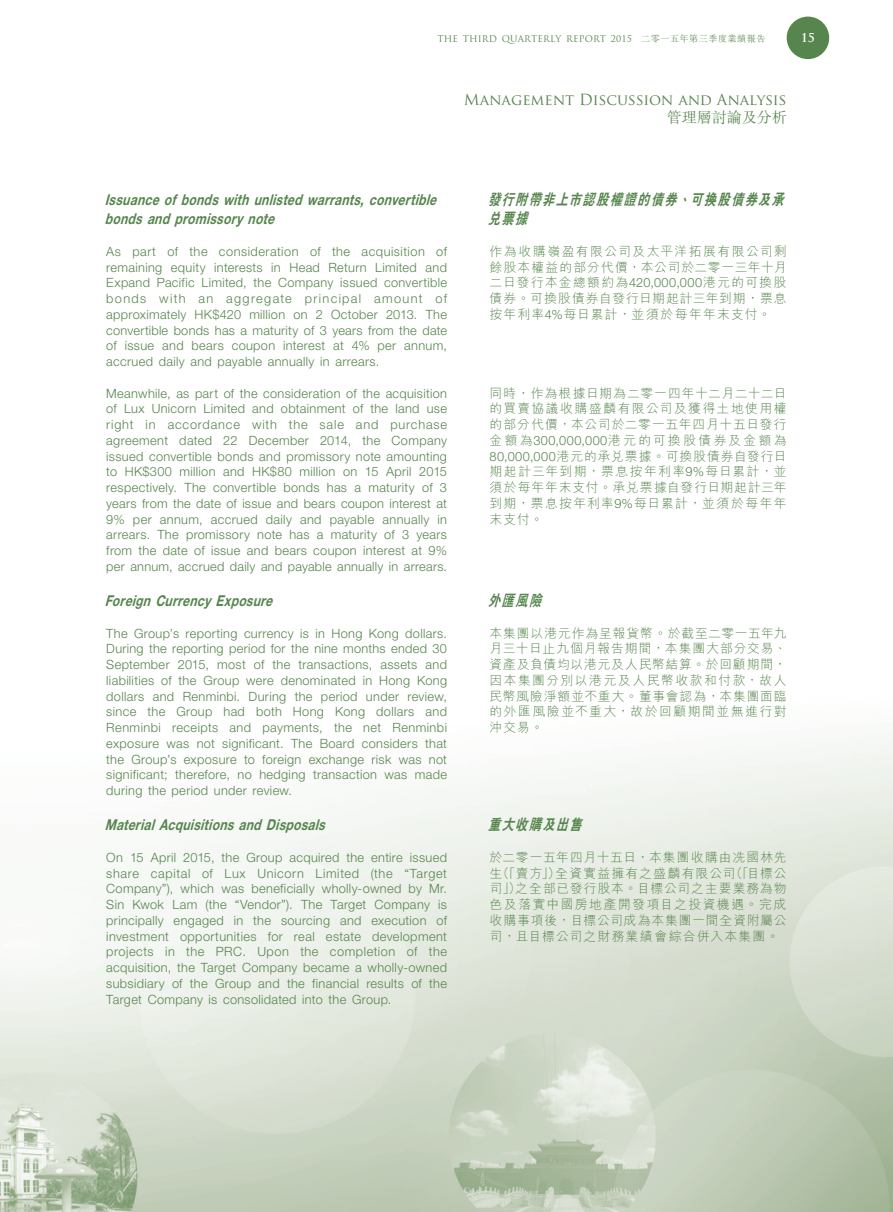
<style>
.page{position:relative;width:893px;height:1212px;background:#fff}
.page>*{position:absolute;margin:0;border:0;box-sizing:border-box;transform-origin:0 0}
._04___H2{font:italic 700 15px/19.5px "Helvetica Neue LT Std";color:#56854d;scale:.8 1}
._04___H2-2{font:italic 800 15px/19.5px "C Hei 2 HK";color:#56854d;scale:.8 1}
.t1{font:15px "Trajan Pro";color:#56854d}
.t2{font:300 15px "M Sung HK";color:#56854d}
._01_Body_Text{font:300 12.75px/15.8px "Helvetica Neue LT Std";letter-spacing:.025em;color:#56854d;text-align:justify}
._11_P0{font:300 12.75px/15.8px "M Hei HK";letter-spacing:.085em;color:#56854d;text-align:justify}
.t3{font:700 12px "Trajan Pro";color:#fff}
.t4{font:9px "Trajan Pro";letter-spacing:.015em;color:#56854d}
.s1{font-family:"M Sung HK";font-weight:300}
.s2{font-family:"Helvetica Neue LT Std"}
</style>
<div class="page">
<div style="left:787px;top:17px;width:42px;height:42px;background:#56854d;border-radius:50%"></div>
<img style="left:0;top:741px;width:893px;height:471px">
<p class="t4" style="left:437px;top:33px;width:330px">THE THIRD QUARTERLY REPORT 2015 <span class="s1">二零一五年第三季度業績報告</span></p>
<p class="t3" style="left:801px;top:31px;width:16px">15</p>
<p class="t1" style="left:464px;top:90px;width:324px">Management Discussion and Analysis</p>
<p class="t2" style="left:667px;top:107px;width:121px">管理層討論及分析</p>
<p class="_04___H2" style="left:105px;top:189px;width:422px">Issuanceofbondswithunlistedwarrants,convertible bondsandpromissory note</p>
<p class="_01_Body_Text" style="left:106px;top:243px;width:342px">As part of the consideration of the acquisition of remaining equity interests in Head Return Limited and Expand Pacific Limited, the Company issued convertible bonds with an aggregate principal amount of approximately HK$420 million on 2 October 2013. The convertible bonds has a maturity of 3 years from the date of issue and bears coupon interest at 4% per annum, accrued daily and payable annually in arrears.</p>
<p class="_01_Body_Text" style="left:106px;top:385px;width:342px">Meanwhile, as part of the consideration of the acquisition of Lux Unicorn Limited and obtainment of the land use right in accordance with the sale and purchase agreement dated 22 December 2014, the Company issued convertible bonds and promissory note amounting to HK$300 million and HK$80 million on 15 April 2015 respectively. The convertible bonds has a maturity of 3 years from the date of issue and bears coupon interest at 9% per annum, accrued daily and payable annually in arrears. The promissory note has a maturity of 3 years from the date of issue and bears coupon interest at 9% per annum, accrued daily and payable annually in arrears.</p>
<p class="_04___H2" style="left:105px;top:591px;width:217px">ForeignCurrency Exposure</p>
<p class="_01_Body_Text" style="left:106px;top:625px;width:342px">The Group’s reporting currency is in Hong Kong dollars.<br>During the reporting period for the nine months ended 30<br>September 2015, most of the transactions, assets and liabilities of the Group were denominated in Hong Kong dollars and Renminbi. During the period under review, since the Group had both Hong Kong dollars and Renminbi receipts and payments, the net Renminbi exposure was not significant. The Board considers that the Group’s exposure to foreign exchange risk was not significant; therefore, no hedging transaction was made during the period under review.</p>
<p class="_04___H2" style="left:105px;top:815px;width:282px">MaterialAcquisitionsandDisposals</p>
<p class="_01_Body_Text" style="left:106px;top:849px;width:342px">On 15 April 2015, the Group acquired the entire issued share capital of Lux Unicorn Limited (the “Target Company”), which was beneficially wholly-owned by Mr.<br>Sin Kwok Lam (the “Vendor”). The Target Company is principally engaged in the sourcing and execution of investment opportunities for real estate development projects in the PRC. Upon the completion of the acquisition, the Target Company became a wholly-owned subsidiary of the Group and the financial results of the Target Company is consolidated into the Group.</p>
<p class="_04___H2-2" style="left:488px;top:190px;width:378px">發行附帶非上市認股權證的債券、可換股債券及承兌票據</p>
<p class="_11_P0" style="left:490px;top:243px;width:299px">作為收購嶺盈有限公司及太平洋拓展有限公司剩餘股本權益的部分代價，本公司於二零一三年十月二日發行本金總額約為<span class="s2">420,000,000</span>港元的可換股債券。可換股債券自發行日期起計三年到期，票息按年利率<span class="s2">4%</span>每日累計，並須於每年年末支付。</p>
<p class="_11_P0" style="left:490px;top:384px;width:299px">同時，作為根據日期為二零一四年十二月二十二日的買賣協議收購盛麟有限公司及獲得土地使用權的部分代價，本公司於二零一五年四月十五日發行金額為<span class="s2">300,000,000</span>港元的可換股債券及金額為<span class="s2">80,000,000</span>港元的承兌票據。可換股債券自發行日期起計三年到期，票息按年利率<span class="s2">9%</span>每日累計，並須於每年年末支付。承兌票據自發行日期起計三年到期，票息按年利率<span class="s2">9%</span>每日累計，並須於每年年末支付。</p>
<p class="_04___H2-2" style="left:488px;top:591px;width:75px">外匯風險</p>
<p class="_11_P0" style="left:490px;top:624px;width:299px">本集團以港元作為呈報貨幣。於截至二零一五年九月三十日止九個月報告期間，本集團大部分交易、資產及負債均以港元及人民幣結算。於回顧期間，因本集團分別以港元及人民幣收款和付款，故人民幣風險淨額並不重大。董事會認為，本集團面臨的外匯風險並不重大，故於回顧期間並無進行對沖交易。</p>
<p class="_04___H2-2" style="left:488px;top:815px;width:125px">重大收購及出售</p>
<p class="_11_P0" style="left:490px;top:849px;width:299px">於二零一五年四月十五日，本集團收購由冼國林先生（「賣方」）全資實益擁有之盛麟有限公司（「目標公司」）之全部已發行股本。目標公司之主要業務為物色及落實中國房地產開發項目之投資機遇。完成收購事項後，目標公司成為本集團一間全資附屬公司，且目標公司之財務業績會綜合併入本集團。</p>
</div>
